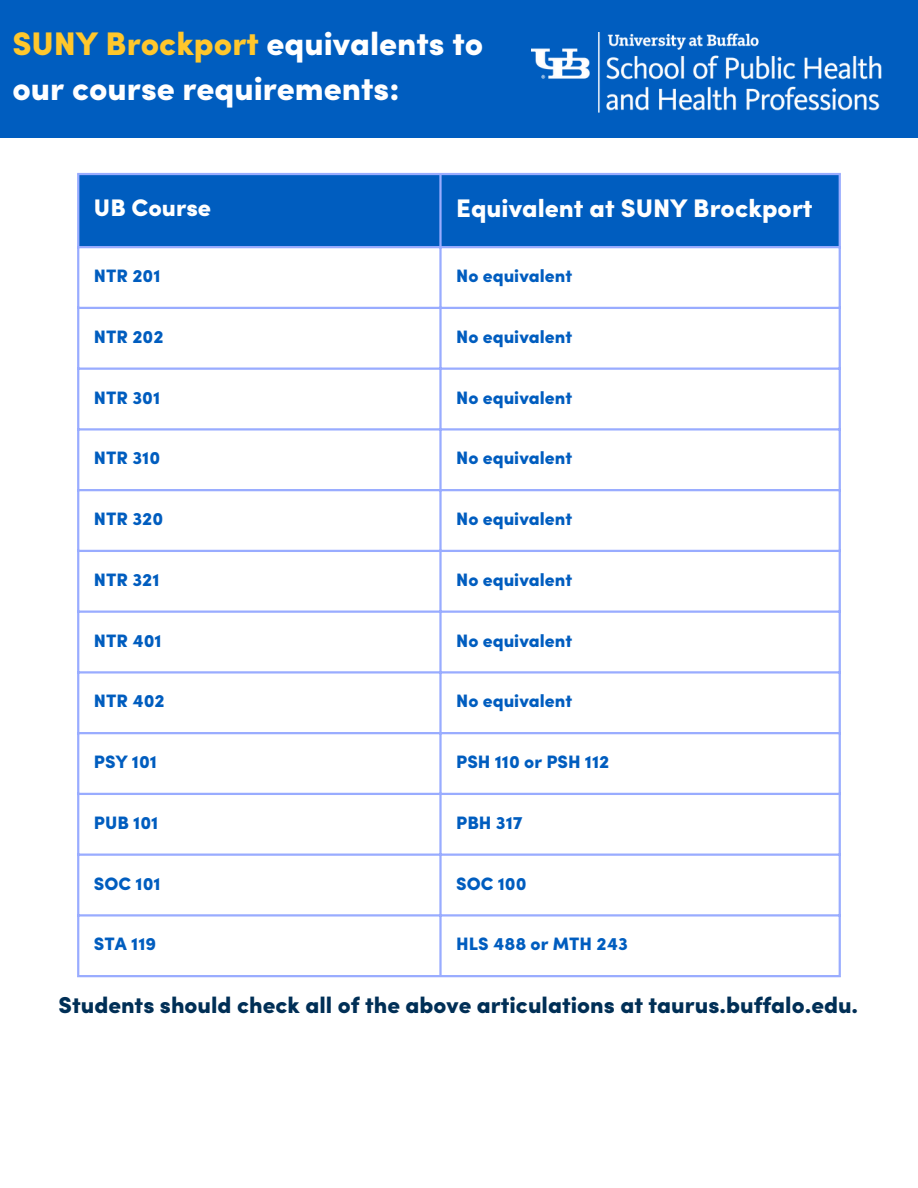
<style>
.page{position:relative;width:918px;height:1188px;background:#fff}
.page>*{position:absolute;margin:0;border:0;box-sizing:border-box;transform-origin:0 0}
.t1{font:900 32.7px/45px "Sofia Pro";color:#fff}
.t2{font:900 25.5px "Sofia Pro";color:#fff}
.t3{font:900 24px "Sofia Pro";color:#fff}
.t4{font:900 23.1px "Sofia Pro";color:#002f56}
.t5{font:900 18px "Sofia Pro";color:#005dbf}
.s1{color:#ffc72c}
</style>
<div class="page">
<div style="left:0;top:0;width:918px;height:138px;background:#005dbf"></div>
<img style="left:531px;top:33px;width:350px;height:80px">
<div style="left:79px;top:175px;width:760px;height:71px;background:#005dbf"></div>
<hr style="left:77px;top:175px;width:2px;height:800px;background:#99acff">
<hr style="left:439px;top:175px;width:3px;height:800px;background:#99acff">
<hr style="left:839px;top:175px;width:2px;height:800px;background:#99acff">
<hr style="left:77px;top:173px;width:764px;height:2px;background:#99acff">
<hr style="left:77px;top:246px;width:764px;height:2px;background:#99acff">
<hr style="left:77px;top:307px;width:764px;height:2px;background:#99acff">
<hr style="left:77px;top:368px;width:764px;height:2px;background:#99acff">
<hr style="left:77px;top:428px;width:764px;height:3px;background:#99acff">
<hr style="left:77px;top:489px;width:764px;height:2px;background:#99acff">
<hr style="left:77px;top:550px;width:764px;height:2px;background:#99acff">
<hr style="left:77px;top:611px;width:764px;height:2px;background:#99acff">
<hr style="left:77px;top:671px;width:764px;height:3px;background:#99acff">
<hr style="left:77px;top:732px;width:764px;height:2px;background:#99acff">
<hr style="left:77px;top:793px;width:764px;height:2px;background:#99acff">
<hr style="left:77px;top:854px;width:764px;height:2px;background:#99acff">
<hr style="left:77px;top:914px;width:764px;height:3px;background:#99acff">
<hr style="left:77px;top:975px;width:764px;height:2px;background:#99acff">
<h1 class="t1" style="left:12px;top:24px;width:472px"><span class="s1">SUNY Brockport</span> equivalents to our course requirements:</h1>
<p class="t3" style="left:94px;top:198px;width:119px">UB Course</p>
<p class="t2" style="left:456px;top:198px;width:358px">Equivalent at SUNY Brockport</p>
<p class="t5" style="left:94px;top:269px;width:68px">NTR 201</p>
<p class="t5" style="left:456px;top:269px;width:117px">No equivalent</p>
<p class="t5" style="left:94px;top:329px;width:71px">NTR 202</p>
<p class="t5" style="left:456px;top:329px;width:117px">No equivalent</p>
<p class="t5" style="left:94px;top:390px;width:68px">NTR 301</p>
<p class="t5" style="left:456px;top:390px;width:117px">No equivalent</p>
<p class="t5" style="left:94px;top:451px;width:68px">NTR 310</p>
<p class="t5" style="left:456px;top:451px;width:117px">No equivalent</p>
<p class="t5" style="left:94px;top:512px;width:71px">NTR 320</p>
<p class="t5" style="left:456px;top:512px;width:117px">No equivalent</p>
<p class="t5" style="left:94px;top:572px;width:67px">NTR 321</p>
<p class="t5" style="left:456px;top:572px;width:117px">No equivalent</p>
<p class="t5" style="left:94px;top:633px;width:69px">NTR 401</p>
<p class="t5" style="left:456px;top:633px;width:117px">No equivalent</p>
<p class="t5" style="left:94px;top:694px;width:72px">NTR 402</p>
<p class="t5" style="left:456px;top:694px;width:117px">No equivalent</p>
<p class="t5" style="left:94px;top:755px;width:65px">PSY 101</p>
<p class="t5" style="left:456px;top:755px;width:155px">PSH 110 or PSH 112</p>
<p class="t5" style="left:94px;top:815px;width:66px">PUB 101</p>
<p class="t5" style="left:456px;top:815px;width:68px">PBH 317</p>
<p class="t5" style="left:94px;top:876px;width:68px">SOC 101</p>
<p class="t5" style="left:456px;top:876px;width:72px">SOC 100</p>
<p class="t5" style="left:94px;top:937px;width:64px">STA 119</p>
<p class="t5" style="left:456px;top:937px;width:173px">HLS 488 or MTH 243</p>
<p class="t4" style="left:59px;top:996px;width:801px">Students should check all of the above articulations at taurus.buffalo.edu.</p>
</div>
